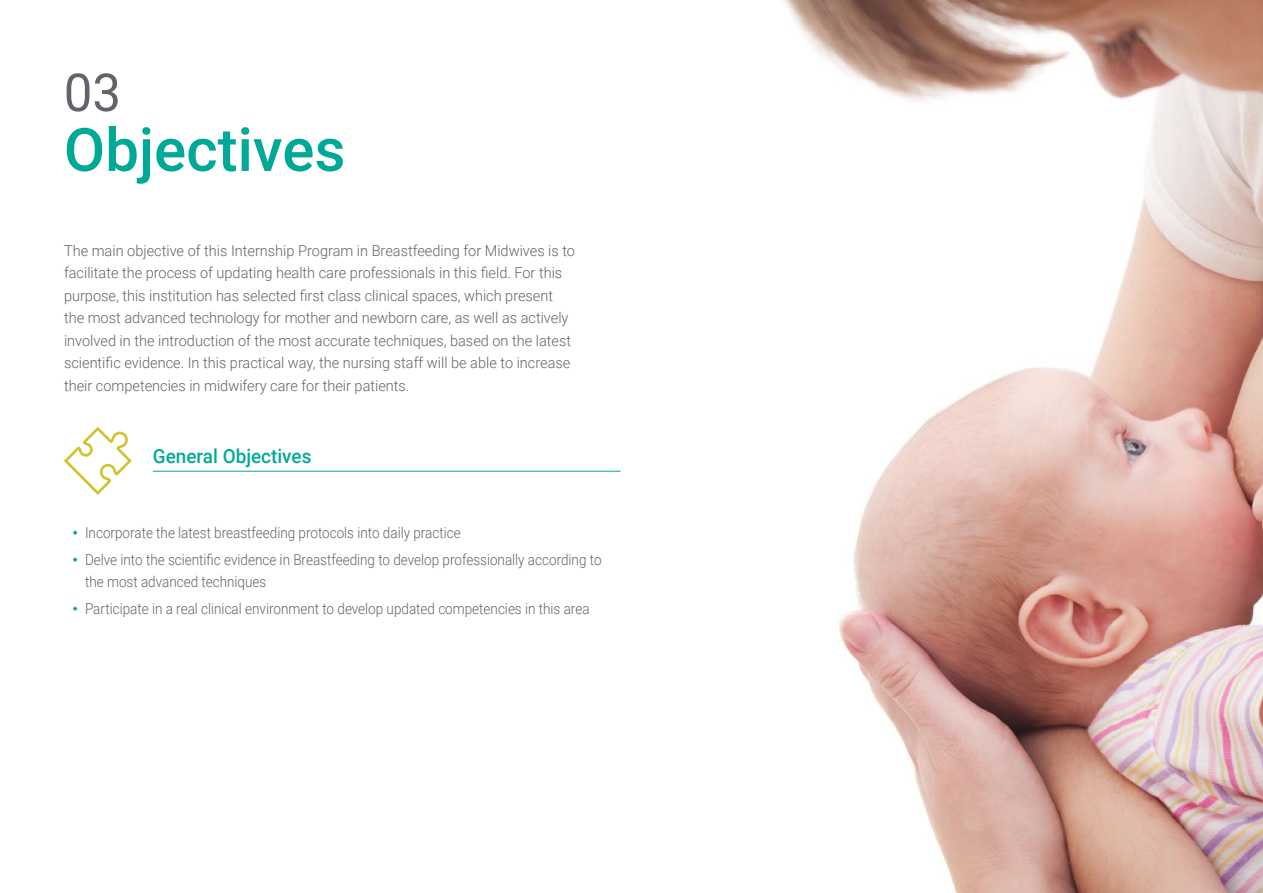
<style>
.page{position:relative;width:1263px;height:893px;background:#fff}
.page>*{position:absolute;margin:0;border:0;box-sizing:border-box;transform-origin:0 0}
.t1{font:500 60px "Roboto";color:#00a996}
.t2{font:52.5px "Roboto";color:#61646a}
.t3{font:500 19.5px "Roboto";color:#00aa97}
.t4{font:300 15px/22.5px "Roboto";color:#61646a}
.t5{font:300 15px/26.7px "Roboto";color:#61646a;scale:.9 1}
</style>
<div class="page">
<img style="left:783px;top:0;width:480px;height:893px">
<hr style="left:153px;top:471px;width:468px;height:1px;background:#00aa97">
<svg style="left:64px;top:427px;width:68px;height:68px"></svg>
<h2 class="t2" style="left:64px;top:56px;width:59px">03</h2>
<h1 class="t1" style="left:64px;top:108px;width:283px">Objectives</h1>
<p class="t4" style="left:64px;top:239px;width:513px">The main objective of this Internship Program in Breastfeeding for Midwives is to facilitate the process of updating health care professionals in this field. For this purpose, this institution has selected first class clinical spaces, which present the most advanced technology for mother and newborn care, as well as actively involved in the introduction of the most accurate techniques, based on the latest scientific evidence. In this practical way, the nursing staff will be able to increase their competencies in midwifery care for their patients.</p>
<h3 class="t3" style="left:153px;top:442px;width:160px">General Objectives</h3>
<p class="t5" style="left:85px;top:519px;width:575px">Incorporate the latest breastfeeding protocols into daily practice<br>Delve into the scientific evidence in Breastfeeding to develop professionally according to</p>
<p class="t5" style="left:85px;top:568px;width:562px">the most advanced techniques<br>Participate in a real clinical environment to develop updated competencies in this area</p>
</div>
